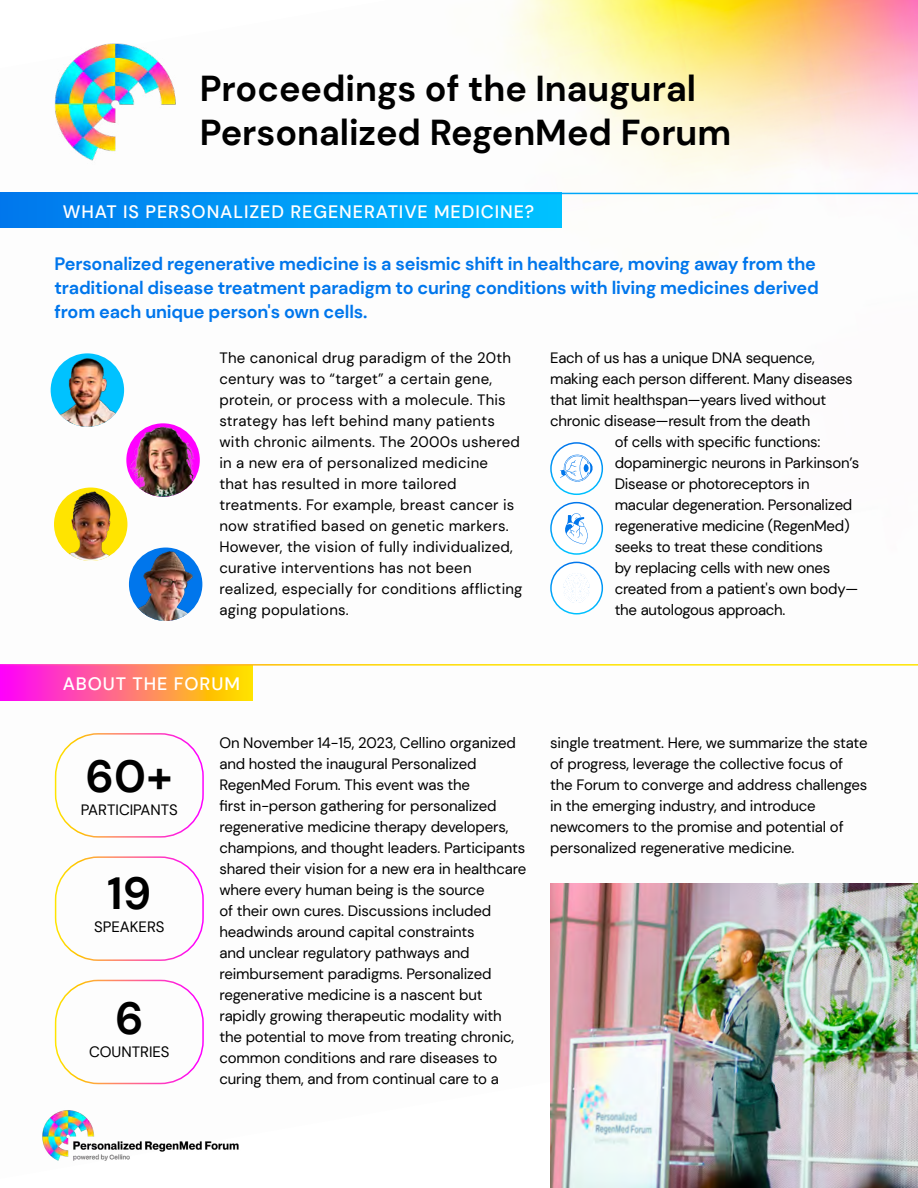
<style>
.page{position:relative;width:918px;height:1188px;background:#fff}
.page>*{position:absolute;margin:0;border:0;box-sizing:border-box;transform-origin:0 0}
.t1{font:700 45px "DM Sans";color:#000}
.t2{font:700 36px/43.8px "DM Sans";color:#000}
.t3{font:700 18px/24px "DM Sans";letter-spacing:-.01em;color:#0076ec}
.t4{font:500 18px "DM Sans";letter-spacing:.05em;color:#fff}
.t5{font:15px/21px "DM Sans";letter-spacing:-.01em;color:#000}
.t6{font:15px/21px "DM Sans";letter-spacing:.015em;color:#000}
</style>
<div class="page">
<img style="left:0;top:0;width:918px;height:1085px">
<img style="left:55px;top:43px;width:139px;height:122px">
<img style="left:550px;top:884px;width:368px;height:304px">
<img style="left:129px;top:548px;width:73px;height:73px">
<img style="left:126px;top:423px;width:74px;height:74px;border-radius:37px">
<svg style="left:51px;top:353px;width:73px;height:74px"></svg>
<img style="left:51px;top:358px;width:73px;height:69px">
<img style="left:54px;top:488px;width:73px;height:73px;border-radius:37px">
<div style="left:551px;top:443px;width:51px;height:51px;background:#fff;border-radius:50%"></div>
<div style="left:550px;top:442px;width:53px;height:53px;border:2px solid #fff;border-radius:50%"></div>
<svg style="left:560px;top:454px;width:33px;height:28px"></svg>
<div style="left:551px;top:503px;width:51px;height:51px;background:#fff;border-radius:50%"></div>
<div style="left:550px;top:502px;width:53px;height:53px;border:2px solid #fff;border-radius:50%"></div>
<svg style="left:565px;top:513px;width:23px;height:32px"></svg>
<div style="left:551px;top:562px;width:51px;height:52px;background:#fff;border-radius:50%"></div>
<div style="left:550px;top:562px;width:53px;height:53px;border:2px solid #fff;border-radius:50%"></div>
<svg style="left:563px;top:573px;width:27px;height:44px"></svg>
<div style="left:0;top:193px;width:561px;height:34px;background:linear-gradient(to right,#0077ed,#00c3ff)"></div>
<svg style="left:0;top:666px;width:252px;height:34px"></svg>
<hr style="left:0;top:664px;width:918px;height:2px;background:#fff">
<hr style="left:0;top:193px;width:918px;height:1px;background:#fff">
<div style="left:55px;top:733px;width:149px;height:105px;border:2px solid #fff;border-radius:43px"></div>
<div style="left:55px;top:856px;width:149px;height:105px;border:2px solid #fff;border-radius:43px"></div>
<div style="left:55px;top:980px;width:149px;height:104px;border:2px solid #fff;border-radius:43px"></div>
<img style="left:42px;top:1110px;width:197px;height:51px">
<h2 class="t2" style="left:200px;top:66px;width:533px">Proceedings of the Inaugural<br>Personalized RegenMed Forum</h2>
<p class="t4" style="left:63px;top:200px;width:473px">WHAT IS PERSONALIZED REGENERATIVE MEDICINE?</p>
<p class="t3" style="left:55px;top:252px;width:766px">Personalized regenerative medicine is a seismic shift in healthcare, moving away from the traditional disease treatment paradigm to curing conditions with living medicines derived from each unique person's own cells.</p>
<p class="t5" style="left:550px;top:347px;width:266px">Each of us has a unique DNA sequence,</p>
<p class="t5" style="left:550px;top:368px;width:304px">making each person different. Many diseases</p>
<p class="t5" style="left:550px;top:389px;width:278px">that limit healthspan—years lived without</p>
<p class="t5" style="left:550px;top:410px;width:262px">chronic disease—result from the death</p>
<p class="t5" style="left:615px;top:431px;width:207px">of cells with specific functions:</p>
<p class="t5" style="left:615px;top:452px;width:246px">dopaminergic neurons in Parkinson’s</p>
<p class="t5" style="left:615px;top:473px;width:196px">Disease or photoreceptors in</p>
<p class="t5" style="left:615px;top:494px;width:239px">macular degeneration. Personalized</p>
<p class="t5" style="left:615px;top:515px;width:237px">regenerative medicine (RegenMed)</p>
<p class="t5" style="left:615px;top:536px;width:210px">seeks to treat these conditions</p>
<p class="t5" style="left:615px;top:557px;width:217px">by replacing cells with new ones</p>
<p class="t5" style="left:615px;top:578px;width:245px">created from a patient's own body—</p>
<p class="t5" style="left:615px;top:599px;width:172px">the autologous approach.</p>
<p class="t6" style="left:219px;top:347px;width:305px">The canonical drug paradigm of the 20th century was to “target” a certain gene, protein, or process with a molecule. This strategy has left behind many patients with chronic ailments. The 2000s ushered in a new era of personalized medicine<br>that has resulted in more tailored treatments. For example, breast cancer is now stratified based on genetic markers.<br>However, the vision of fully individualized, curative interventions has not been realized, especially for conditions afflicting aging populations.</p>
<p class="t4" style="left:63px;top:673px;width:179px">ABOUT THE FORUM</p>
<h1 class="t1" style="left:86px;top:748px;width:89px">60+</h1>
<p class="t5" style="left:81px;top:799px;width:98px">PARTICIPANTS</p>
<h1 class="t1" style="left:107px;top:866px;width:46px">19</h1>
<p class="t5" style="left:94px;top:917px;width:72px">SPEAKERS</p>
<h1 class="t1" style="left:115px;top:990px;width:30px">6</h1>
<p class="t5" style="left:89px;top:1041px;width:82px">COUNTRIES</p>
<p class="t5" style="left:219px;top:732px;width:308px">On November 14-15, 2023, Cellino organized and hosted the inaugural Personalized RegenMed Forum. This event was the<br>first in-person gathering for personalized regenerative medicine therapy developers, champions, and thought leaders. Participants shared their vision for a new era in healthcare where every human being is the source<br>of their own cures. Discussions included headwinds around capital constraints<br>and unclear regulatory pathways and reimbursement paradigms. Personalized regenerative medicine is a nascent but rapidly growing therapeutic modality with the potential to move from treating chronic, common conditions and rare diseases to curing them, and from continual care to a</p>
<p class="t5" style="left:550px;top:732px;width:319px">single treatment. Here, we summarize the state of progress, leverage the collective focus of the Forum to converge and address challenges in the emerging industry, and introduce newcomers to the promise and potential of personalized regenerative medicine.</p>
</div>
